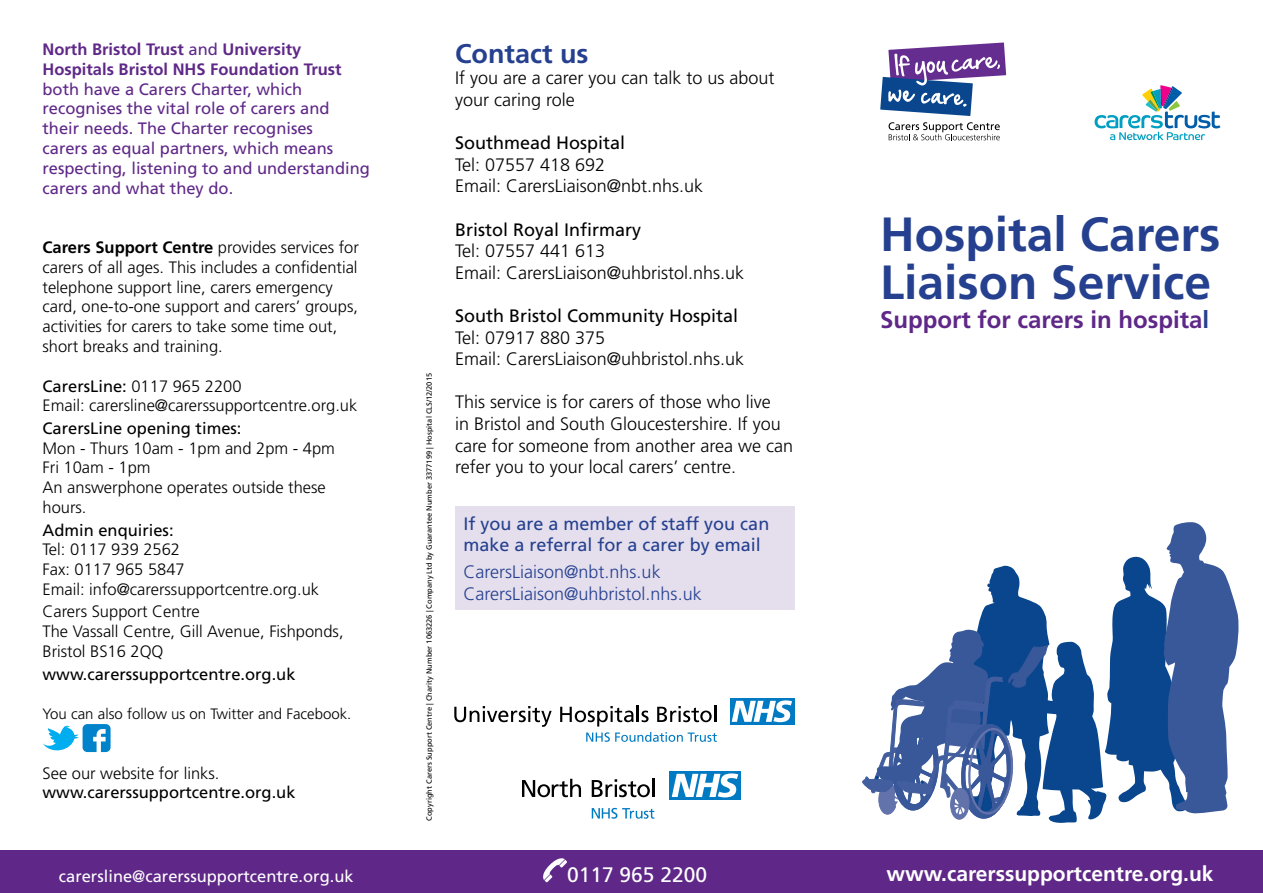
<style>
.page{position:relative;width:1263px;height:893px;background:#fff}
.page>*{position:absolute;margin:0;border:0;box-sizing:border-box;transform-origin:0 0}
.t1{font:700 48px/48px "Frutiger";color:#25408f}
.t2{font:700 27px "Frutiger";color:#25408f}
.t3{font:700 24px "Frutiger";color:#5f2888}
.t4{font:700 21px "Frutiger";color:#fff}
.t5{font:21px "Frutiger";color:#fff}
.t6{font:300 18px/21.6px "Frutiger";color:#000}
.t7{font:18px "Frutiger";color:#000}
.t8{font:18px/21.6px "Frutiger";color:#25408f}
.t9{font:300 18px/21.6px "Frutiger";color:#25408f}
.t10{font:300 16.5px/19.8px "Frutiger";color:#000}
.t11{font:16.5px/19.8px "Frutiger";color:#5f2888}
.t12{font:16.5px "Frutiger";color:#000}
.t13{font:700 16.5px/19.8px "Frutiger";color:#5f2888}
.t14{font:16.5px "Frutiger";color:#fff}
.t15{font:300 15px "Frutiger";color:#000}
.t16{font:7.5px "Frutiger";color:#000}
.s1{font-weight:400}
.s2{font-weight:700}
.s3{color:#25408f}
</style>
<div class="page">
<div style="left:0;top:850px;width:1263px;height:43px;background:#5f2888"></div>
<svg style="left:543px;top:858px;width:24px;height:24px"></svg>
<svg style="left:880px;top:43px;width:126px;height:73px"></svg>
<svg style="left:888px;top:122px;width:112px;height:18px"></svg>
<svg style="left:1094px;top:85px;width:126px;height:55px"></svg>
<svg style="left:862px;top:522px;width:377px;height:301px"></svg>
<svg style="left:522px;top:779px;width:59px;height:18px"></svg>
<svg style="left:592px;top:779px;width:62px;height:18px"></svg>
<svg style="left:592px;top:808px;width:62px;height:11px"></svg>
<div style="left:670px;top:771px;width:71px;height:29px;background:#007ac2"></div>
<svg style="left:672px;top:773px;width:66px;height:24px"></svg>
<svg style="left:454px;top:706px;width:98px;height:21px"></svg>
<svg style="left:560px;top:706px;width:88px;height:20px"></svg>
<svg style="left:657px;top:706px;width:59px;height:16px"></svg>
<div style="left:730px;top:698px;width:64px;height:26px;background:#007ac2"></div>
<svg style="left:732px;top:700px;width:60px;height:22px"></svg>
<svg style="left:586px;top:732px;width:131px;height:10px"></svg>
<svg style="left:43px;top:724px;width:68px;height:28px"></svg>
<div style="left:455px;top:506px;width:339px;height:104px;background:#e4deed"></div>
<p class="t13" style="left:43px;top:39px;width:301px">North Bristol Trust <span class="s1">and</span> University<br>Hospitals Bristol NHS Foundation Trust</p>
<p class="t11" style="left:43px;top:79px;width:329px">both have a Carers Charter, which recognises the vital role of carers and their needs. The Charter recognises<br>carers as equal partners, which means respecting, listening to and understanding carers and what they do.</p>
<p class="t10" style="left:43px;top:238px;width:318px"><span class="s2">Carers Support Centre</span> provides services for carers of all ages. This includes a confidential telephone support line, carers emergency card, one-to-one support and carers’ groups, activities for carers to take some time out, short breaks and training.</p>
<p class="t10" style="left:43px;top:376px;width:316px"><span class="s1">CarersLine:</span> 0117 965 2200<br>Email: carersline@carerssupportcentre.org.uk</p>
<p class="t12" style="left:43px;top:418px;width:200px">CarersLine opening times:</p>
<p class="t10" style="left:43px;top:438px;width:294px">Mon - Thurs 10am - 1pm and 2pm - 4pm<br>Fri 10am - 1pm<br>An answerphone operates outside these hours.</p>
<p class="t12" style="left:43px;top:520px;width:133px">Admin enquiries:</p>
<p class="t10" style="left:43px;top:540px;width:278px">Tel: 0117 939 2562<br>Fax: 0117 965 5847<br>Email: info@carerssupportcentre.org.uk</p>
<p class="t10" style="left:43px;top:602px;width:303px">Carers Support Centre<br>The Vassall Centre, Gill Avenue, Fishponds,<br>Bristol BS16 2QQ</p>
<p class="t12" style="left:43px;top:664px;width:255px">www.carerssupportcentre.org.uk</p>
<p class="t15" style="left:43px;top:705px;width:310px">You can also follow us on Twitter and Facebook.</p>
<p class="t10" style="left:43px;top:763px;width:178px">See our website for links.</p>
<p class="t12" style="left:43px;top:783px;width:255px">www.carerssupportcentre.org.uk</p>
<p class="t16" style="left:425px;top:821px;width:449px;rotate:-90deg">Copyright Carers Support Centre | Charity Number 1063226 | Company Ltd by Guarantee Number 3377199 | Hospital CLS/12/2015</p>
<h2 class="t2" style="left:455px;top:38px;width:135px">Contact us</h2>
<p class="t6" style="left:455px;top:68px;width:321px">If you are a carer you can talk to us about your caring role</p>
<p class="t7" style="left:455px;top:132px;width:172px">Southmead Hospital</p>
<p class="t6" style="left:455px;top:154px;width:250px">Tel: 07557 418 692<br>Email: CarersLiaison@nbt.nhs.uk</p>
<p class="t7" style="left:455px;top:219px;width:188px">Bristol Royal Infirmary</p>
<p class="t6" style="left:455px;top:240px;width:291px">Tel: 07557 441 613<br>Email: CarersLiaison@uhbristol.nhs.uk</p>
<p class="t7" style="left:455px;top:305px;width:285px">South Bristol Community Hospital</p>
<p class="t6" style="left:455px;top:327px;width:291px">Tel: 07917 880 375<br>Email: CarersLiaison@uhbristol.nhs.uk</p>
<p class="t6" style="left:455px;top:392px;width:340px">This service is for carers of those who live<br>in Bristol and South Gloucestershire. If you care for someone from another area we can refer you to your local carers’ centre.</p>
<p class="t8" style="left:463px;top:513px;width:307px">If you are a member of staff you can make a referral for a carer by email</p>
<p class="t9" style="left:463px;top:562px;width:240px">CarersLiaison@nbt.nhs.uk<br>CarersLiaison@uhbristol.nhs.uk</p>
<h1 class="t1" style="left:880px;top:210px;width:342px">Hospital Carers<br>Liaison Service</h1>
<h3 class="t3" style="left:880px;top:305px;width:330px">Support for carers in hospita<span class="s3">l</span></h3>
<p class="t14" style="left:59px;top:867px;width:296px">carersline@carerssupportcentre.org.uk</p>
<p class="t5" style="left:567px;top:863px;width:142px">0117 965 2200</p>
<p class="t4" style="left:886px;top:862px;width:329px">www.carerssupportcentre.org.uk</p>
</div>
